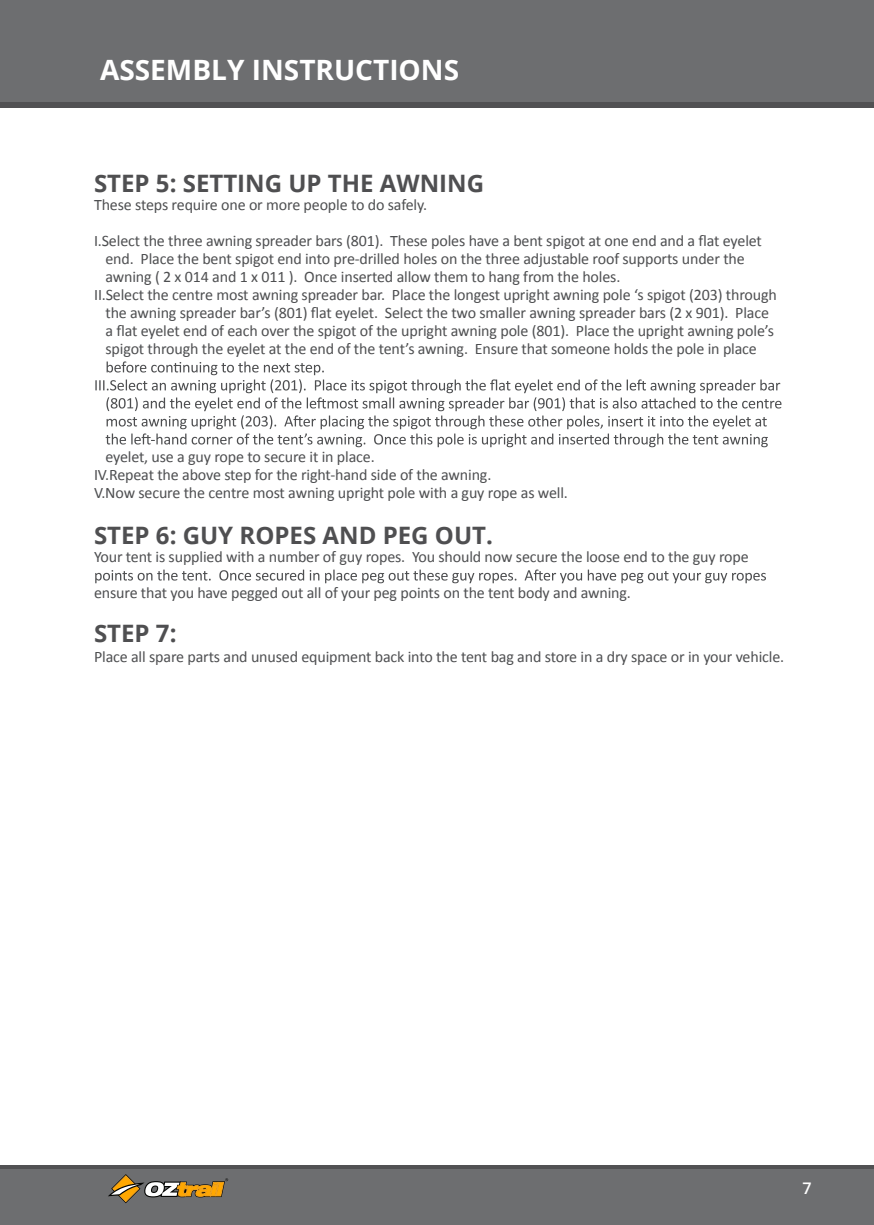
<style>
.page{position:relative;width:874px;height:1225px;background:#fff}
.page>*{position:absolute;margin:0;border:0;box-sizing:border-box;transform-origin:0 0}
.t1{font:700 28px "Open Sans";color:#fff}
.t2{font:700 24px "Open Sans";color:#4f4f51}
.t3{font:16px/18px "Calibri";letter-spacing:-.01em;color:#4e4f51}
.t4{font:600 16px "Open Sans";color:#fff}
</style>
<div class="page">
<div style="left:0;top:1165px;width:873px;height:60px;background:#6d6e70"></div>
<hr style="left:0;top:1165px;width:873px;height:4px;background:#515153">
<div style="left:0;top:0;width:873px;height:108px;background:#6d6e70"></div>
<div style="left:0;top:102px;width:873px;height:6px;background:#515153"></div>
<svg style="left:108px;top:1174px;width:120px;height:29px"></svg>
<svg style="left:95px;top:361px;width:686px;height:86px"></svg>
<svg style="left:95px;top:569px;width:670px;height:14px"></svg>
<h1 class="t1" style="left:100px;top:50px;width:360px">ASSEMBLY INSTRUCTIONS</h1>
<h2 class="t2" style="left:94px;top:167px;width:391px">STEP 5: SETTING UP THE AWNING</h2>
<p class="t3" style="left:94px;top:196px;width:334px">These steps require one or more people to do safely.</p>
<p class="t3" style="left:94px;top:232px;width:669px">I.Select the three awning spreader bars (801). These poles have a bent spigot at one end and a flat eyelet</p>
<p class="t3" style="left:105px;top:250px;width:640px">end. Place the bent spigot end into pre-drilled holes on the three adjustable roof supports under the</p>
<p class="t3" style="left:105px;top:268px;width:516px">awning ( 2 x 014 and 1 x 011 ). Once inserted allow them to hang from the holes.</p>
<p class="t3" style="left:94px;top:286px;width:684px">II.Select the centre most awning spreader bar. Place the longest upright awning pole ‘s spigot (203) through</p>
<p class="t3" style="left:105px;top:304px;width:664px">the awning spreader bar’s (801) flat eyelet. Select the two smaller awning spreader bars (2 x 901). Place</p>
<p class="t3" style="left:105px;top:322px;width:669px">a flat eyelet end of each over the spigot of the upright awning pole (801). Place the upright awning pole’s</p>
<p class="t3" style="left:105px;top:340px;width:652px">spigot through the eyelet at the end of the tent’s awning. Ensure that someone holds the pole in place</p>
<p class="t3" style="left:94px;top:448px;width:475px;text-indent:11px">eyelet, use a guy rope to secure it in place.<br>IV.Repeat the above step for the right-hand side of the awning.<br>V.Now secure the centre most awning upright pole with a guy rope as well.</p>
<h2 class="t2" style="left:94px;top:519px;width:400px">STEP 6: GUY ROPES AND PEG OUT.</h2>
<p class="t3" style="left:94px;top:548px;width:656px">Your tent is supplied with a number of guy ropes. You should now secure the loose end to the guy rope</p>
<p class="t3" style="left:94px;top:584px;width:538px">ensure that you have pegged out all of your peg points on the tent body and awning.</p>
<h2 class="t2" style="left:94px;top:616px;width:84px">STEP 7:</h2>
<p class="t3" style="left:94px;top:648px;width:691px">Place all spare parts and unused equipment back into the tent bag and store in a dry space or in your vehicle.</p>
<p class="t4" style="left:802px;top:1177px;width:11px">7</p>
</div>
